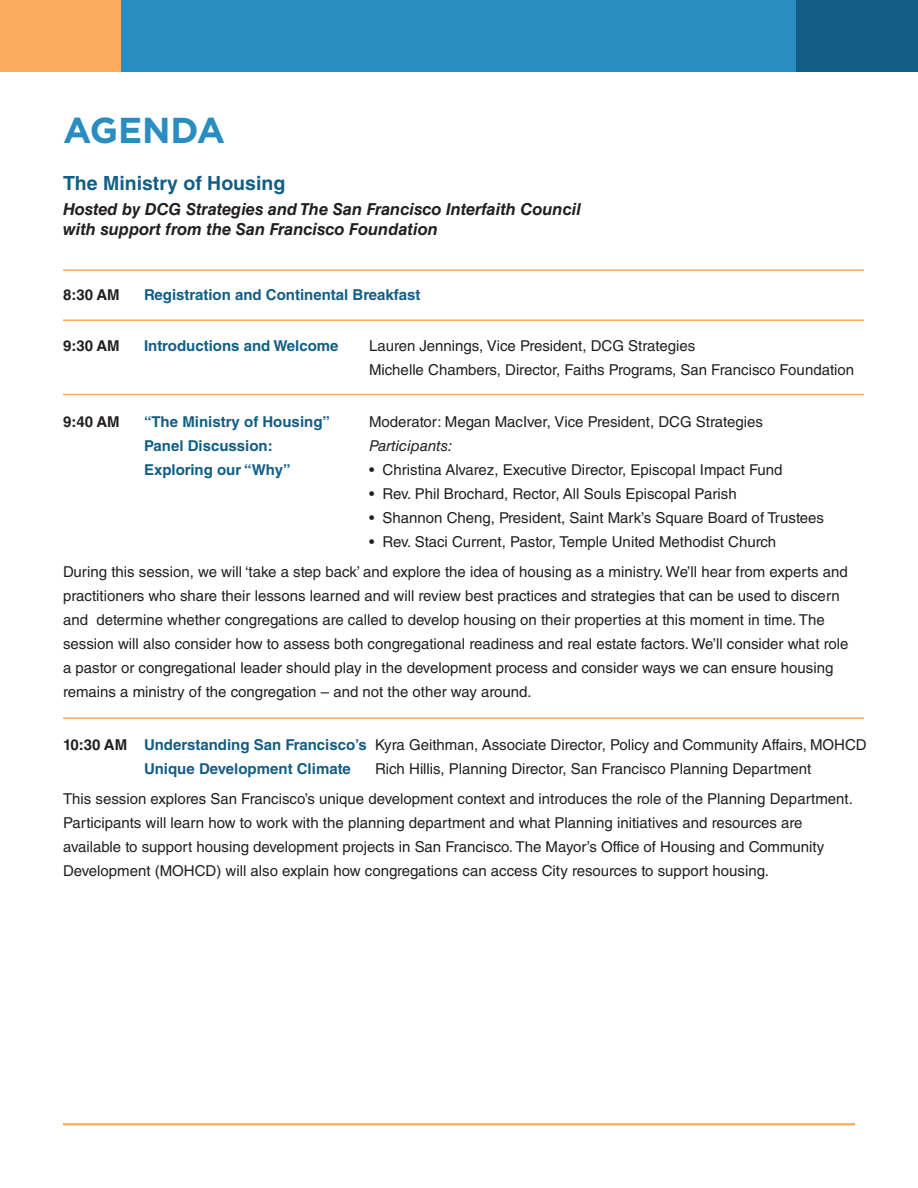
<style>
.page{position:relative;width:918px;height:1188px;background:#fff}
.page>*{position:absolute;margin:0;border:0;box-sizing:border-box;transform-origin:0 0}
.t1{font:700 36px "Gotham";color:#298dc1}
.t2{font:700 19.5px "Helvetica LT Std";color:#135e85}
.t3{font:italic 700 16.5px/19.5px "Helvetica LT Std";color:#231f20}
.t4{font:15px/24px "Helvetica LT Std";color:#231f20}
.t5{font:700 15px "Helvetica LT Std";color:#135e85}
.t6{font:700 15px "Helvetica LT Std";color:#231f20}
.t7{font:italic 15px "Helvetica LT Std";color:#231f20}
.s1{font-weight:700}
.s2{font-weight:700;color:#135e85}
</style>
<div class="page">
<hr style="left:63px;top:320px;width:801px;height:1px;background:#faac5e">
<hr style="left:63px;top:394px;width:801px;height:1px;background:#faac5e">
<hr style="left:63px;top:717px;width:801px;height:2px;background:#faac5e">
<hr style="left:63px;top:269px;width:801px;height:2px;background:#faac5e">
<hr style="left:63px;top:1123px;width:792px;height:2px;background:#faac5e">
<div style="left:0;top:0;width:918px;height:72px;background:#298dc1"></div>
<div style="left:0;top:0;width:122px;height:72px;background:#faac5e"></div>
<div style="left:796px;top:0;width:122px;height:72px;background:#135e85"></div>
<h1 class="t1" style="left:63px;top:110px;width:164px">AGENDA</h1>
<h2 class="t2" style="left:63px;top:171px;width:224px">The Ministry of Housing</h2>
<p class="t3" style="left:63px;top:199px;width:520px">Hosted by DCG Strategies and The San Francisco Interfaith Council with support from the San Francisco Foundation</p>
<p class="t6" style="left:63px;top:285px;width:58px">8:30 AM</p>
<p class="t5" style="left:144px;top:285px;width:278px">Registration and Continental Breakfast</p>
<p class="t6" style="left:63px;top:336px;width:58px">9:30 AM</p>
<p class="t5" style="left:144px;top:336px;width:196px">Introductions and Welcome</p>
<p class="t4" style="left:369px;top:333px;width:487px">Lauren Jennings, Vice President, DCG Strategies<br>Michelle Chambers, Director, Faiths Programs, San Francisco Foundation</p>
<p class="t6" style="left:63px;top:413px;width:58px">9:40 AM</p>
<p class="t5" style="left:144px;top:413px;width:187px">“The Ministry of Housing”</p>
<p class="t4" style="left:369px;top:410px;width:395px">Moderator: Megan MacIver, Vice President, DCG Strategies</p>
<p class="t5" style="left:144px;top:437px;width:130px">Panel Discussion:</p>
<p class="t7" style="left:369px;top:437px;width:85px">Participants:</p>
<p class="t5" style="left:144px;top:461px;width:148px">Exploring our “Why”</p>
<p class="t4" style="left:369px;top:458px;width:415px">• Christina Alvarez, Executive Director, Episcopal Impact Fund</p>
<p class="t4" style="left:369px;top:482px;width:369px">• Rev. Phil Brochard, Rector, All Souls Episcopal Parish</p>
<p class="t4" style="left:369px;top:506px;width:457px">• Shannon Cheng, President, Saint Mark’s Square Board of Trustees</p>
<p class="t4" style="left:63px;top:527px;width:787px;line-height:30px;text-indent:306px">• Rev. Staci Current, Pastor, Temple United Methodist Church<br>During this session, we will ‘take a step back’ and explore the idea of housing as a ministry. We’ll hear from experts and</p>
<p class="t4" style="left:63px;top:584px;width:787px">practitioners who share their lessons learned and will review best practices and strategies that can be used to discern and determine whether congregations are called to develop housing on their properties at this moment in time. The session will also consider how to assess both congregational readiness and real estate factors. We’ll consider what role a pastor or congregational leader should play in the development process and consider ways we can ensure housing remains a ministry of the congregation – and not the other way around.</p>
<p class="t4" style="left:144px;top:732px;width:724px;text-indent:-81px"><span class="s1">10:30 AM</span> <span class="s2">Understanding San Francisco’s</span> Kyra Geithman, Associate Director, Policy and Community Affairs, MOHCD<br><span class="s2">Unique Development Climate</span></p>
<p class="t4" style="left:63px;top:753px;width:791px;line-height:30px;text-indent:312px">Rich Hillis, Planning Director, San Francisco Planning Department<br>This session explores San Francisco’s unique development context and introduces the role of the Planning Department.</p>
<p class="t4" style="left:63px;top:810px;width:763px">Participants will learn how to work with the planning department and what Planning initiatives and resources are available to support housing development projects in San Francisco. The Mayor’s Office of Housing and Community<br>Development (MOHCD) will also explain how congregations can access City resources to support housing.</p>
</div>
